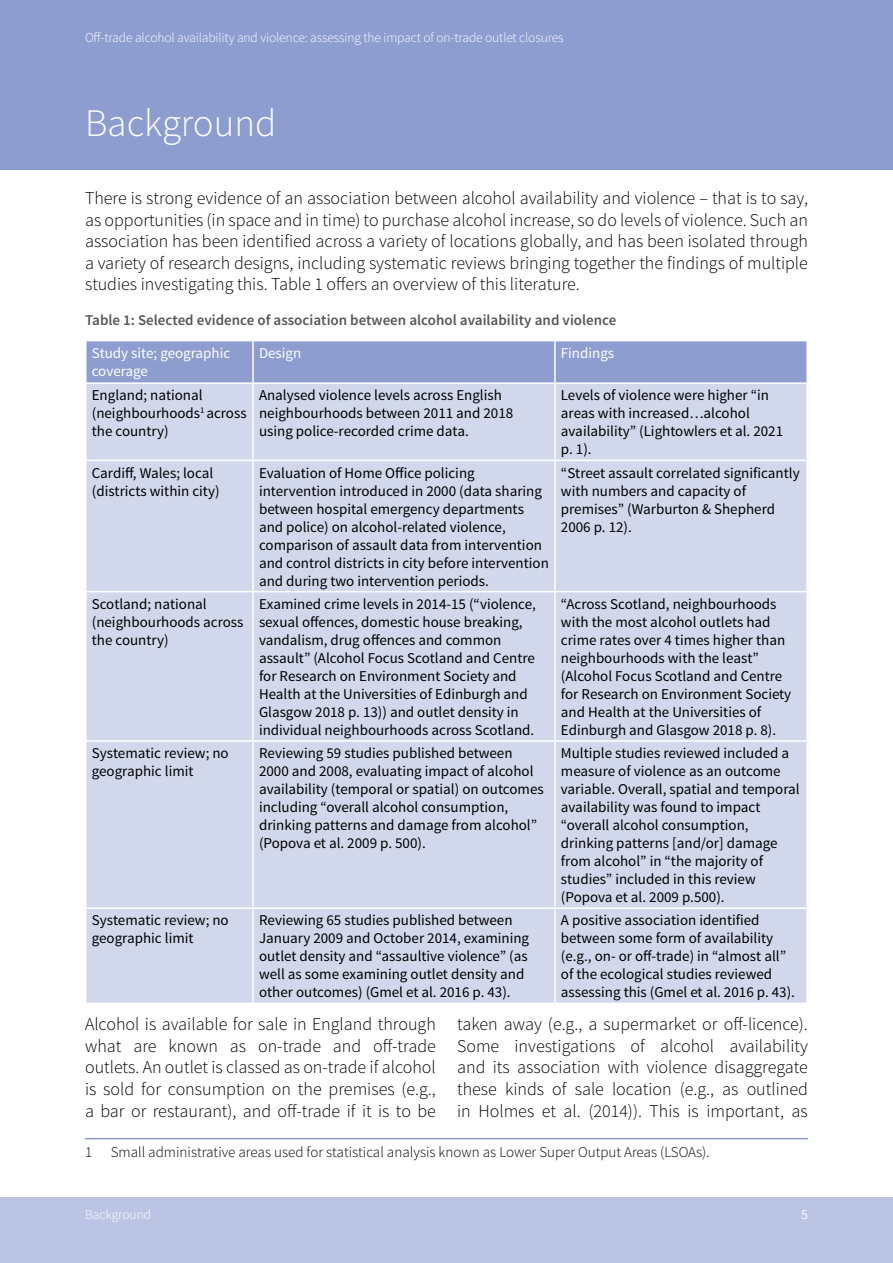
<style>
.page{position:relative;width:893px;height:1263px;background:#fff}
.page>*{position:absolute;margin:0;border:0;box-sizing:border-box;transform-origin:0 0}
.t1{font:300 39px "Source Sans Pro";color:#fff}
.t2{font:300 18px/21.6px "Source Sans Pro";color:#000;text-align:justify}
.t3{font:15px/18px "Source Sans Pro";color:#000}
.t4{font:300 15px "Source Sans Pro";color:#000}
.t5{font:600 15px "Source Sans Pro";color:#575756}
.t6{font:15px/18px "Source Sans Pro";color:#fff}
.t7{font:300 13.5px "Source Sans Pro";letter-spacing:-.01em;color:#fff}
</style>
<div class="page">
<div style="left:0;top:1197px;width:893px;height:66px;background:#bbc4e3"></div>
<div style="left:0;top:0;width:893px;height:170px;background:#8e9dd0"></div>
<div style="left:87px;top:341px;width:719px;height:41px;background:#8e9dd0"></div>
<div style="left:87px;top:384px;width:719px;height:619px;background:#d2d8ec"></div>
<hr style="left:252px;top:341px;width:2px;height:41px;background:#fff">
<hr style="left:554px;top:341px;width:2px;height:41px;background:#fff">
<hr style="left:252px;top:384px;width:2px;height:76px;background:#fff">
<hr style="left:554px;top:384px;width:2px;height:76px;background:#fff">
<hr style="left:85px;top:460px;width:168px;height:1px;background:#fff">
<hr style="left:253px;top:460px;width:302px;height:1px;background:#fff">
<hr style="left:252px;top:461px;width:2px;height:130px;background:#fff">
<hr style="left:555px;top:460px;width:253px;height:1px;background:#fff">
<hr style="left:554px;top:461px;width:2px;height:130px;background:#fff">
<hr style="left:85px;top:591px;width:168px;height:1px;background:#fff">
<hr style="left:253px;top:591px;width:302px;height:1px;background:#fff">
<hr style="left:252px;top:592px;width:2px;height:148px;background:#fff">
<hr style="left:555px;top:591px;width:253px;height:1px;background:#fff">
<hr style="left:554px;top:592px;width:2px;height:148px;background:#fff">
<hr style="left:85px;top:740px;width:168px;height:2px;background:#fff">
<hr style="left:253px;top:740px;width:302px;height:2px;background:#fff">
<hr style="left:252px;top:742px;width:2px;height:165px;background:#fff">
<hr style="left:555px;top:740px;width:253px;height:2px;background:#fff">
<hr style="left:554px;top:742px;width:2px;height:165px;background:#fff">
<hr style="left:85px;top:907px;width:168px;height:2px;background:#fff">
<hr style="left:253px;top:907px;width:302px;height:2px;background:#fff">
<hr style="left:252px;top:909px;width:2px;height:94px;background:#fff">
<hr style="left:555px;top:907px;width:253px;height:2px;background:#fff">
<hr style="left:554px;top:909px;width:2px;height:94px;background:#fff">
<hr style="left:85px;top:1138px;width:723px;height:1px;background:#8e9dd0">
<p class="t7" style="left:85px;top:29px;width:480px">Off-trade alcohol availability and violence: assessing the impact of on-trade outlet closures</p>
<p class="t7" style="left:94px;top:29px;width:5px">f</p>
<h1 class="t1" style="left:85px;top:99px;width:193px">Background</h1>
<p class="t2" style="left:85px;top:187px;width:724px">There is strong evidence of an association between alcohol availability and violence – that is to say, as opportunities (in space and in time) to purchase alcohol increase, so do levels of violence. Such an association has been identified across a variety of locations globally, and has been isolated through a variety of research designs, including systematic reviews bringing together the findings of multiple studies investigating this. Table 1 offers an overview of this literature.</p>
<p class="t5" style="left:85px;top:311px;width:533px">Table 1: Selected evidence of association between alcohol availability and violence</p>
<p class="t6" style="left:92px;top:344px;width:140px">Study site; geographic coverage</p>
<p class="t6" style="left:259px;top:344px;width:44px">Design</p>
<p class="t6" style="left:561px;top:344px;width:55px">Findings</p>
<p class="t3" style="left:92px;top:387px;width:156px">England; national (neighbourhoods<sup>1</sup> across the country)</p>
<p class="t3" style="left:259px;top:387px;width:256px">Analysed violence levels across English neighbourhoods between 2011 and 2018 using police-recorded crime data.</p>
<p class="t3" style="left:561px;top:387px;width:224px">Levels of violence were higher “in areas with increased…alcohol availability” (Lightowlers et al. 2021 p. 1).</p>
<p class="t3" style="left:92px;top:464px;width:129px">Cardiff, Wales; local (districts within city)</p>
<p class="t3" style="left:259px;top:464px;width:291px">Evaluation of Home Office policing intervention introduced in 2000 (data sharing between hospital emergency departments and police) on alcohol-related violence, comparison of assault data from intervention and control districts in city before intervention and during two intervention periods.</p>
<p class="t3" style="left:561px;top:464px;width:240px">“Street assault correlated significantly with numbers and capacity of premises” (Warburton &amp; Shepherd<br>2006 p. 12).</p>
<p class="t3" style="left:92px;top:595px;width:153px">Scotland; national (neighbourhoods across the country)</p>
<p class="t3" style="left:259px;top:595px;width:278px">Examined crime levels in 2014-15 (“violence, sexual offences, domestic house breaking, vandalism, drug offences and common assault” (Alcohol Focus Scotland and Centre for Research on Environment Society and Health at the Universities of Edinburgh and Glasgow 2018 p. 13)) and outlet density in individual neighbourhoods across Scotland.</p>
<p class="t3" style="left:561px;top:595px;width:232px">“Across Scotland, neighbourhoods with the most alcohol outlets had crime rates over 4 times higher than neighbourhoods with the least” (Alcohol Focus Scotland and Centre for Research on Environment Society and Health at the Universities of Edinburgh and Glasgow 2018 p. 8).</p>
<p class="t3" style="left:92px;top:744px;width:138px">Systematic review; no geographic limit</p>
<p class="t3" style="left:259px;top:744px;width:286px">Reviewing 59 studies published between 2000 and 2008, evaluating impact of alcohol availability (temporal or spatial) on outcomes including “overall alcohol consumption, drinking patterns and damage from alcohol” (Popova et al. 2009 p. 500).</p>
<p class="t3" style="left:561px;top:744px;width:240px">Multiple studies reviewed included a measure of violence as an outcome variable. Overall, spatial and temporal availability was found to impact “overall alcohol consumption, drinking patterns [and/or] damage from alcohol” in “the majority of studies” included in this review (Popova et al. 2009 p.500).</p>
<p class="t3" style="left:92px;top:912px;width:138px">Systematic review; no geographic limit</p>
<p class="t3" style="left:259px;top:912px;width:272px">Reviewing 65 studies published between January 2009 and October 2014, examining outlet density and “assaultive violence” (as well as some examining outlet density and other outcomes) (Gmel et al. 2016 p. 43).</p>
<p class="t3" style="left:561px;top:912px;width:236px">A positive association identified between some form of availability (e.g., on- or off-trade) in “almost all” of the ecological studies reviewed assessing this (Gmel et al. 2016 p. 43).</p>
<p class="t2" style="left:85px;top:1013px;width:352px">Alcohol is available for sale in England through what are known as on-trade and off-trade outlets. An outlet is classed as on-trade if alcohol is sold for consumption on the premises (e.g., a bar or restaurant), and off-trade if it is to be</p>
<p class="t2" style="left:457px;top:1013px;width:352px">taken away (e.g., a supermarket or off-licence).<br>Some investigations of alcohol availability and its association with violence disaggregate these kinds of sale location (e.g., as outlined in Holmes et al. (2014)). This is important, as</p>
<p class="t4" style="left:85px;top:1142px;width:626px">1 Small administrative areas used for statistical analysis known as Lower Super Output Areas (LSOAs).</p>
<p class="t7" style="left:85px;top:1206px;width:68px">Background</p>
<p class="t7" style="left:801px;top:1206px;width:8px">5</p>
</div>
